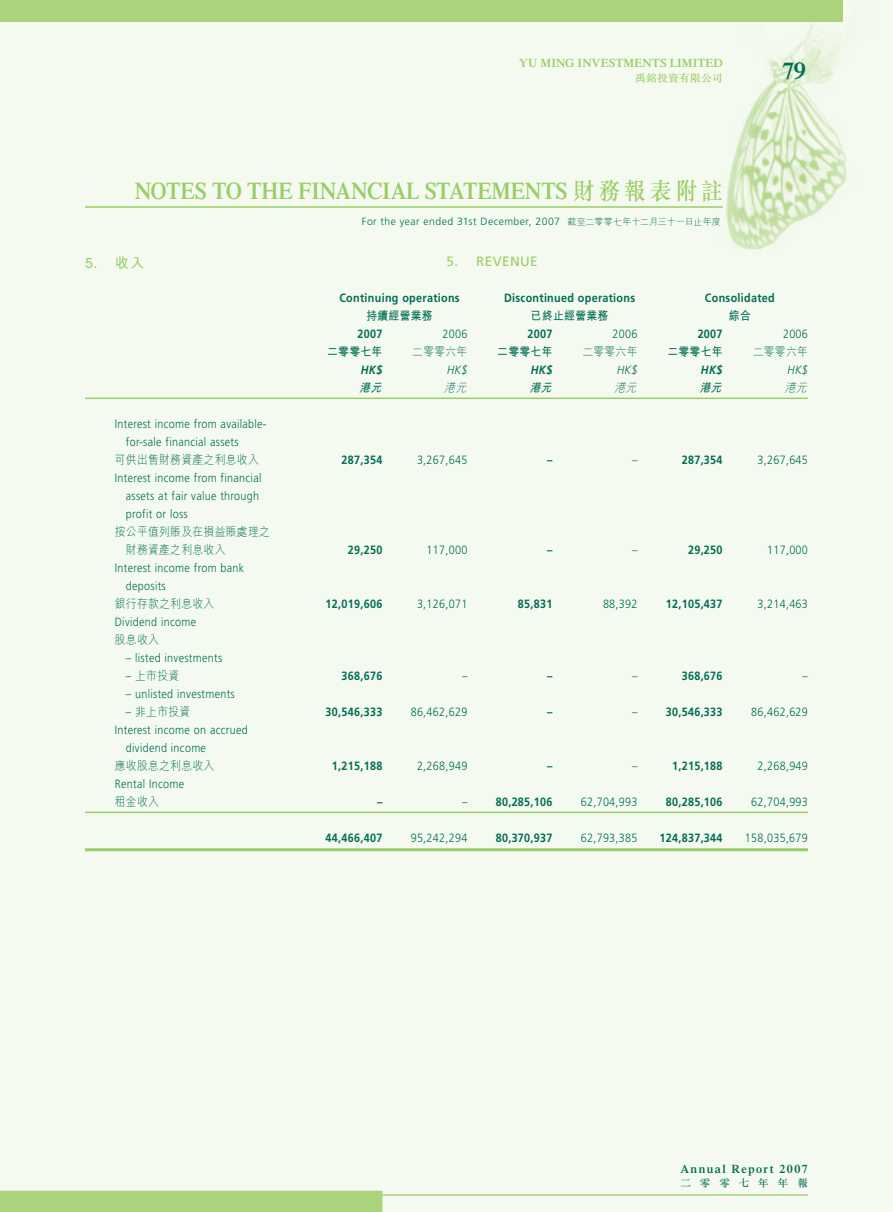
<style>
.page{position:relative;width:893px;height:1212px;background:#f5faf0}
.page>*{position:absolute;margin:0;border:0;box-sizing:border-box;transform-origin:0 0}
.t1{font:600 24px "Times LT Std";letter-spacing:-.01em;color:#99cd65;scale:.9 1}
.t2{font:600 24px "Times LT Std";color:#006e53}
.t3{font:14.25px "M Hei HK Bold B5 pc H";color:#99cd65}
.t4{font:13.5px "Frutiger LT Std";letter-spacing:.03em;color:#99cd65}
.t5{font:300 12px/18px "Frutiger LT Std";letter-spacing:.03em;color:#006e53;scale:.9 1}
.t6{font:700 12px "Frutiger LT Std";letter-spacing:.03em;color:#006e53;scale:.9 1}
.t7{font:12px/18px "M Hei HK Light B5 pc H";letter-spacing:.03em;color:#006e53;scale:.9 1}
.t8{font:12px "M Hei HK Bold B5 pc H";letter-spacing:.03em;color:#006e53;scale:.9 1}
.t9{font:600 12px "Times LT Std";letter-spacing:.01em;color:#99cd65}
.t10{font:600 12px "Times LT Std";letter-spacing:.125em;color:#006e53}
.t11{font:italic 700 12px "Frutiger LT Std";color:#006e53;scale:.9 1}
.t12{font:italic 300 12px "Frutiger LT Std";color:#006e53;scale:.9 1}
.t13{font:italic 12px "M Hei HK Bold B5 pc H";color:#006e53;scale:.9 1}
.t14{font:italic 12px "M Hei HK Light B5 pc H";color:#006e53;scale:.9 1}
.t15{font:300 10.5px "Frutiger LT Std";letter-spacing:.04em;color:#006e53}
.t16{font:10.5px "M Sung HK Medium B5 pc H";letter-spacing:-.005em;color:#99cd65;scale:1.05 1}
.t17{font:10.5px "M Sung HK Medium B5 pc H";letter-spacing:.86em;color:#006e53}
.s1{font-family:"M Sung HK Medium B5 pc H";font-weight:400}
.s2{font-family:"M Hei HK Light B5 pc H";font-weight:400;font-size:9px}
.s3{font-family:"Frutiger LT Std";font-weight:300}
.s4{font-weight:300}
</style>
<div class="page">
<hr style="left:85px;top:206px;width:638px;height:2px;background:#99cd65">
<hr style="left:85px;top:1194px;width:723px;height:2px;background:#aad37c">
<div style="left:0;top:0;width:843px;height:21px;background:#aad37c"></div>
<div style="left:0;top:1191px;width:382px;height:21px;background:#aad37c"></div>
<hr style="left:85px;top:398px;width:723px;height:1px;background:#99cd65">
<hr style="left:85px;top:812px;width:723px;height:1px;background:#99cd65">
<hr style="left:85px;top:848px;width:723px;height:3px;background:#99cd65">
<p class="t9" style="left:519px;top:59px;width:205px">YU MING INVESTMENTS LIMITED</p>
<p class="t16" style="left:635px;top:74px;width:85px">禹銘投資有限公司</p>
<h1 class="t1" style="left:135px;top:182px;width:655px">NOTES TO THE FINANCIAL STATEMENTS <span class="s1">財務報表附註</span></h1>
<p class="t15" style="left:362px;top:215px;width:360px">For the year ended 31st December, 2007 <span class="s2">截至二零零七年十二月三十一日止年度</span></p>
<p class="t3" style="left:85px;top:257px;width:61px">5. 收入</p>
<p class="t4" style="left:446px;top:254px;width:93px">5. REVENUE</p>
<h1 class="t2" style="left:783px;top:63px;width:25px">79</h1>
<p class="t6" style="left:339px;top:291px;width:135px">Continuing operations</p>
<p class="t6" style="left:504px;top:291px;width:147px">Discontinued operations</p>
<p class="t6" style="left:705px;top:291px;width:79px">Consolidated</p>
<p class="t8" style="left:366px;top:311px;width:75px">持續經營業務</p>
<p class="t8" style="left:531px;top:311px;width:88px">已終止經營業務</p>
<p class="t8" style="left:729px;top:311px;width:26px">綜合</p>
<p class="t6" style="left:357px;top:327px;width:29px">2007</p>
<p class="t5" style="left:442px;top:326px;width:29px">2006</p>
<p class="t6" style="left:528px;top:327px;width:29px">2007</p>
<p class="t5" style="left:613px;top:326px;width:29px">2006</p>
<p class="t6" style="left:698px;top:327px;width:29px">2007</p>
<p class="t5" style="left:783px;top:326px;width:29px">2006</p>
<p class="t8" style="left:327px;top:347px;width:63px">二零零七年</p>
<p class="t7" style="left:412px;top:344px;width:63px">二零零六年</p>
<p class="t8" style="left:497px;top:347px;width:63px">二零零七年</p>
<p class="t7" style="left:582px;top:344px;width:63px">二零零六年</p>
<p class="t8" style="left:667px;top:347px;width:63px">二零零七年</p>
<p class="t7" style="left:753px;top:344px;width:63px">二零零六年</p>
<p class="t11" style="left:361px;top:362px;width:26px">HK$</p>
<p class="t12" style="left:447px;top:362px;width:24px">HK$</p>
<p class="t11" style="left:531px;top:362px;width:26px">HK$</p>
<p class="t12" style="left:617px;top:362px;width:24px">HK$</p>
<p class="t11" style="left:701px;top:362px;width:26px">HK$</p>
<p class="t12" style="left:787px;top:362px;width:24px">HK$</p>
<p class="t13" style="left:359px;top:383px;width:29px">港元</p>
<p class="t14" style="left:444px;top:383px;width:29px">港元</p>
<p class="t13" style="left:529px;top:383px;width:29px">港元</p>
<p class="t14" style="left:614px;top:383px;width:29px">港元</p>
<p class="t13" style="left:699px;top:383px;width:29px">港元</p>
<p class="t14" style="left:785px;top:383px;width:29px">港元</p>
<p class="t5" style="left:126px;top:416px;width:158px;text-indent:-11px">Interest income from available&shy;for-sale financial assets</p>
<p class="t7" style="left:115px;top:452px;width:162px">可供出售財務資產之利息收入</p>
<p class="t6" style="left:342px;top:453px;width:47px">287,354</p>
<p class="t5" style="left:417px;top:452px;width:58px">3,267,645</p>
<p class="t6" style="left:547px;top:453px;width:7px">–</p>
<p class="t5" style="left:632px;top:452px;width:7px">–</p>
<p class="t6" style="left:682px;top:453px;width:47px">287,354</p>
<p class="t5" style="left:757px;top:452px;width:58px">3,267,645</p>
<p class="t5" style="left:126px;top:470px;width:152px;text-indent:-11px">Interest income from financial assets at fair value through profit or loss</p>
<p class="t7" style="left:126px;top:524px;width:162px;text-indent:-11px">按公平值列賬及在損益賬處理之財務資產之利息收入</p>
<p class="t6" style="left:348px;top:543px;width:40px">29,250</p>
<p class="t5" style="left:427px;top:542px;width:47px">117,000</p>
<p class="t6" style="left:547px;top:543px;width:7px">–</p>
<p class="t5" style="left:632px;top:542px;width:7px">–</p>
<p class="t6" style="left:688px;top:543px;width:40px">29,250</p>
<p class="t5" style="left:767px;top:542px;width:47px">117,000</p>
<p class="t5" style="left:126px;top:560px;width:133px;text-indent:-11px">Interest income from bank deposits</p>
<p class="t7" style="left:115px;top:596px;width:112px">銀行存款之利息收入</p>
<p class="t6" style="left:326px;top:597px;width:65px">12,019,606</p>
<p class="t5" style="left:417px;top:596px;width:58px">3,126,071</p>
<p class="t6" style="left:518px;top:597px;width:40px">85,831</p>
<p class="t5" style="left:603px;top:596px;width:40px">88,392</p>
<p class="t6" style="left:666px;top:597px;width:65px">12,105,437</p>
<p class="t5" style="left:757px;top:596px;width:58px">3,214,463</p>
<p class="t5" style="left:115px;top:614px;width:92px">Dividend income</p>
<p class="t7" style="left:115px;top:632px;width:51px">股息收入</p>
<p class="t5" style="left:126px;top:650px;width:109px">– listed investments</p>
<p class="t7" style="left:126px;top:668px;width:61px"><span class="s3">–</span> 上市投資</p>
<p class="t6" style="left:342px;top:669px;width:47px">368,676</p>
<p class="t5" style="left:462px;top:668px;width:7px">–</p>
<p class="t6" style="left:547px;top:669px;width:7px">–</p>
<p class="t5" style="left:632px;top:668px;width:7px">–</p>
<p class="t6" style="left:682px;top:669px;width:47px">368,676</p>
<p class="t5" style="left:802px;top:668px;width:7px">–</p>
<p class="t5" style="left:126px;top:686px;width:123px">– unlisted investments</p>
<p class="t7" style="left:126px;top:704px;width:73px"><span class="s3">–</span> 非上市投資</p>
<p class="t6" style="left:326px;top:705px;width:65px">30,546,333</p>
<p class="t5" style="left:411px;top:704px;width:65px">86,462,629</p>
<p class="t6" style="left:547px;top:705px;width:7px">–</p>
<p class="t6" style="left:632px;top:705px;width:102px"><span class="s4">–</span> 30,546,333</p>
<p class="t5" style="left:751px;top:704px;width:65px">86,462,629</p>
<p class="t5" style="left:126px;top:722px;width:137px;text-indent:-11px">Interest income on accrued dividend income</p>
<p class="t7" style="left:115px;top:758px;width:112px">應收股息之利息收入</p>
<p class="t6" style="left:332px;top:759px;width:58px">1,215,188</p>
<p class="t5" style="left:417px;top:758px;width:58px">2,268,949</p>
<p class="t6" style="left:547px;top:759px;width:7px">–</p>
<p class="t5" style="left:632px;top:758px;width:7px">–</p>
<p class="t6" style="left:672px;top:759px;width:58px">1,215,188</p>
<p class="t5" style="left:757px;top:758px;width:58px">2,268,949</p>
<p class="t5" style="left:115px;top:776px;width:79px">Rental Income</p>
<p class="t7" style="left:115px;top:794px;width:51px">租金收入</p>
<p class="t6" style="left:377px;top:795px;width:7px">–</p>
<p class="t6" style="left:462px;top:795px;width:102px"><span class="s4">–</span> 80,285,106</p>
<p class="t5" style="left:581px;top:794px;width:65px">62,704,993</p>
<p class="t6" style="left:666px;top:795px;width:65px">80,285,106</p>
<p class="t5" style="left:751px;top:794px;width:65px">62,704,993</p>
<p class="t6" style="left:326px;top:831px;width:65px">44,466,407</p>
<p class="t5" style="left:411px;top:830px;width:65px">95,242,294</p>
<p class="t6" style="left:496px;top:831px;width:65px">80,370,937</p>
<p class="t5" style="left:581px;top:830px;width:65px">62,793,385</p>
<p class="t6" style="left:659px;top:831px;width:72px">124,837,344</p>
<p class="t5" style="left:745px;top:830px;width:72px">158,035,679</p>
<p class="t10" style="left:680px;top:1164px;width:129px">Annual Report 2007</p>
<p class="t17" style="left:680px;top:1179px;width:129px">二零零七年年報</p>
</div>
